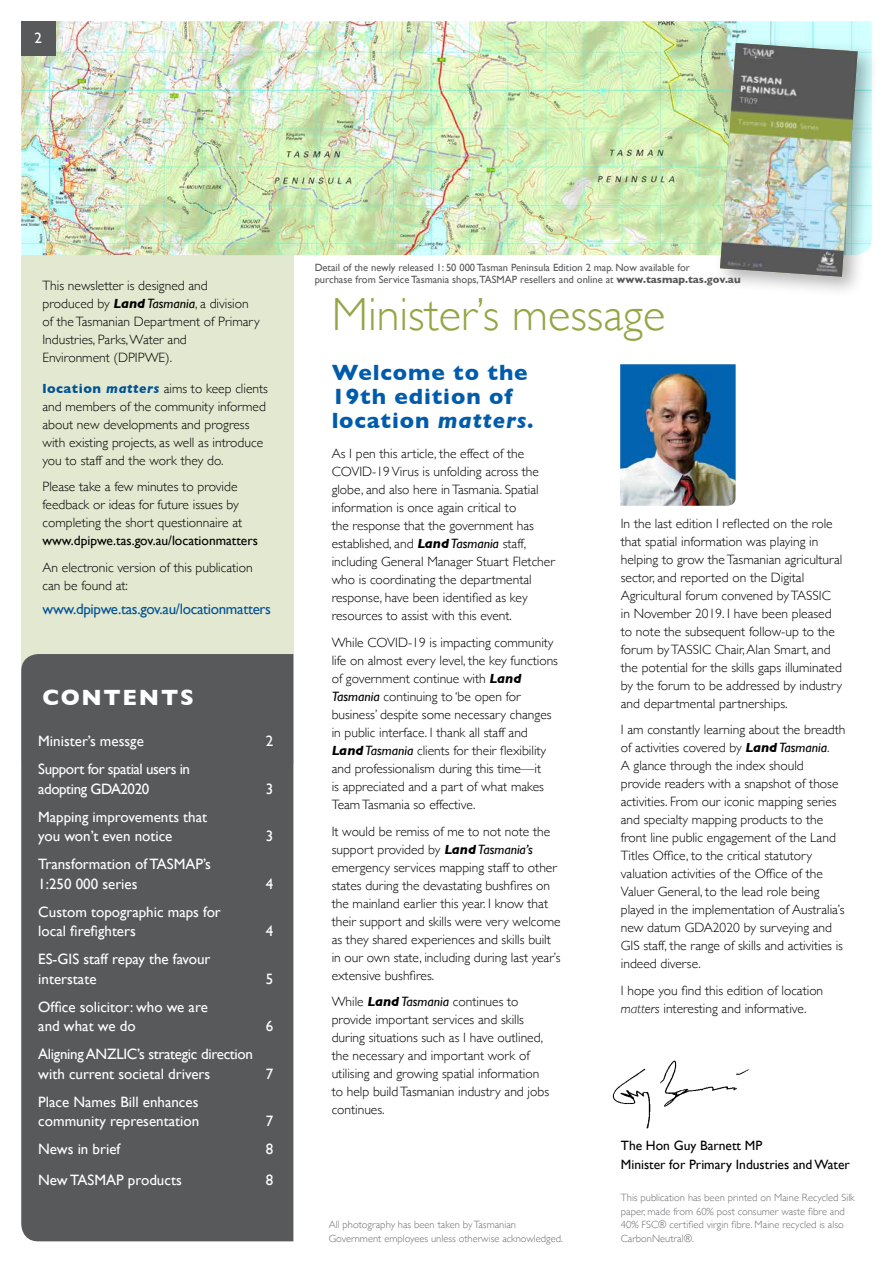
<style>
.page{position:relative;width:893px;height:1263px;background:#fff}
.page>*{position:absolute;margin:0;border:0;box-sizing:border-box;transform-origin:0 0}
.Intro{font:300 46.5px "Gill Sans";color:#94a545}
.text{font:700 22.5px/24px "Gill Sans";letter-spacing:.04em;color:#005cab}
.Intro-2{font:700 22.5px "Gill Sans";letter-spacing:.08em;color:#fff}
.contents{font:15px/19.5px "Gill Sans";color:#fff}
.contents-2{font:15px/19.5px "Gill Sans";letter-spacing:-.02em;color:#fff}
.contents-3{font:15px/19.5px "Gill Sans";letter-spacing:-.03em;color:#fff}
.Intro-3{font:15px "Gill Sans";letter-spacing:-.02em;color:#005295}
.text-2{font:300 13.5px/18px "Gill Sans";color:#000}
.Intro-4{font:300 13.5px/18px "Gill Sans";color:#000}
.Text{font:13.5px "Gill Sans";color:#000}
.text-3{font:300 10.5px/13.5px "Gill Sans";color:#6d6e71}
.Intro-5{font:10.5px/12px "Gill Sans";color:#58595b}
.s1{font-weight:700;font-style:italic}
.s2{font-weight:400;font-style:italic}
.s3{font-weight:700;color:#005295}
.s4{font-weight:700;font-style:italic;color:#005295}
.s5{font-weight:400}
.s6{font-weight:700}
.s7{font-style:italic}
</style>
<div class="page">
<div style="left:21px;top:255px;width:272px;height:508px;background:#e3e8d0"></div>
<div style="left:21px;top:654px;width:272px;height:587px;background:#58595b"></div>
<img style="left:21px;top:21px;width:851px;height:234px">
<div style="left:713px;top:36px;width:166px;height:262px;background:#000;opacity:.3"></div>
<img style="left:720px;top:43px;width:138px;height:234px">
<img style="left:620px;top:364px;width:116px;height:142px">
<img style="left:612px;top:1060px;width:138px;height:69px">
<div style="left:21px;top:21px;width:34px;height:34px;background:#58595b"></div>
<p class="contents" style="left:35px;top:28px;width:9px">2</p>
<p class="Intro-4" style="left:43px;top:276px;width:219px">This newsletter is designed and produced by <span class="s1">Land</span> <span class="s2">Tasmania</span>, a division of the Tasmanian Department of Primary<br>Industries, Parks, Water and<br>Environment (DPIPWE).</p>
<p class="text-2" style="left:43px;top:379px;width:227px"><span class="s3">location</span> <span class="s4">matters</span> aims to keep clients and members of the community informed about new developments and progress with existing projects, as well as introduce you to staff and the work they do.</p>
<p class="text-2" style="left:43px;top:477px;width:217px">Please take a few minutes to provide feedback or ideas for future issues by completing the short questionnaire at <span class="s5">www.dpipwe.tas.gov.au/locationmatters</span></p>
<p class="Intro-4" style="left:43px;top:558px;width:212px">An electronic version of this publication can be found at:</p>
<p class="Intro-3" style="left:43px;top:600px;width:230px">www.dpipwe.tas.gov.au/locationmatters</p>
<p class="Intro-2" style="left:43px;top:680px;width:153px">CONTENTS</p>
<p class="contents" style="left:38px;top:731px;width:107px">Minister’s messge</p>
<p class="contents" style="left:266px;top:731px;width:9px">2</p>
<p class="contents-3" style="left:38px;top:759px;width:153px">Support for spatial users in adopting GDA2020</p>
<p class="contents" style="left:266px;top:779px;width:9px">3</p>
<p class="contents" style="left:38px;top:807px;width:170px">Mapping improvements that you won’t even notice</p>
<p class="contents" style="left:38px;top:854px;width:174px">Transformation of TASMAP’s<br>1:250 000 series</p>
<p class="contents" style="left:38px;top:902px;width:184px">Custom topographic maps for local firefighters</p>
<p class="contents" style="left:38px;top:949px;width:174px">ES-GIS staff repay the favour interstate</p>
<p class="contents" style="left:38px;top:997px;width:171px">Office solicitor: who we are and what we do</p>
<p class="contents-2" style="left:38px;top:1044px;width:216px">Aligning ANZLIC’s strategic direction with current societal drivers</p>
<p class="contents" style="left:38px;top:1092px;width:162px">Place Names Bill enhances community representation</p>
<p class="contents" style="left:266px;top:826px;width:9px">3</p>
<p class="contents" style="left:266px;top:874px;width:9px">4</p>
<p class="contents" style="left:266px;top:921px;width:9px">4</p>
<p class="contents" style="left:266px;top:969px;width:9px">5</p>
<p class="contents" style="left:266px;top:1016px;width:9px">6</p>
<p class="contents" style="left:266px;top:1064px;width:9px">7</p>
<p class="contents" style="left:266px;top:1111px;width:9px">7</p>
<p class="contents" style="left:38px;top:1139px;width:84px">News in brief</p>
<p class="contents" style="left:266px;top:1139px;width:9px">8</p>
<p class="contents" style="left:38px;top:1170px;width:145px">New TASMAP products</p>
<p class="contents" style="left:266px;top:1170px;width:9px">8</p>
<p class="Intro-5" style="left:315px;top:261px;width:428px">Detail of the newly released 1: 50 000 Tasman Peninsula Edition 2 map. Now available for<br>purchase from Service Tasmania shops,TASMAP resellers and online at <span class="s6">www.tasmap.tas.gov.au</span></p>
<p class="Intro" style="left:332px;top:278px;width:335px">Minister’s message</p>
<p class="text" style="left:332px;top:360px;width:204px">Welcome to the<br>19th edition of location <span class="s7">matters.</span></p>
<p class="text-2" style="left:332px;top:444px;width:225px">As I pen this article, the effect of the COVID-19 Virus is unfolding across the globe, and also here in Tasmania. Spatial information is once again critical to<br>the response that the government has established, and <span class="s1">Land</span> <span class="s2">Tasmania</span> staff, including General Manager Stuart Fletcher who is coordinating the departmental response, have been identified as key resources to assist with this event.</p>
<p class="text-2" style="left:332px;top:633px;width:228px">While COVID-19 is impacting community life on almost every level, the key functions of government continue with <span class="s1">Land </span><span class="s2">Tasmania</span> continuing to ‘be open for business’ despite some necessary changes in public interface. I thank all staff and <span class="s1">Land</span> <span class="s2">Tasmania</span> clients for their flexibility and professionalism during this time—it<br>is appreciated and a part of what makes Team Tasmania so effective.</p>
<p class="text-2" style="left:332px;top:821px;width:231px">It would be remiss of me to not note the support provided by <span class="s1">Land</span> <span class="s2">Tasmania’s </span>emergency services mapping staff to other states during the devastating bushfires on the mainland earlier this year. I know that their support and skills were very welcome as they shared experiences and skills built in our own state, including during last year’s extensive bushfires.</p>
<p class="text-2" style="left:332px;top:992px;width:219px">While <span class="s1">Land</span> <span class="s2">Tasmania</span> continues to provide important services and skills during situations such as I have outlined, the necessary and important work of utilising and growing spatial information to help build Tasmanian industry and jobs continues.</p>
<p class="text-3" style="left:329px;top:1217px;width:236px">All photography has been taken by Tasmanian<br>Government employees unless otherwise acknowledged.</p>
<p class="text-2" style="left:621px;top:514px;width:223px">In the last edition I reflected on the role that spatial information was playing in helping to grow the Tasmanian agricultural sector, and reported on the Digital Agricultural forum convened by TASSIC in November 2019. I have been pleased to note the subsequent follow-up to the forum by TASSIC Chair, Alan Smart, and the potential for the skills gaps illuminated by the forum to be addressed by industry and departmental partnerships.</p>
<p class="text-2" style="left:621px;top:720px;width:226px">I am constantly learning about the breadth of activities covered by <span class="s1">Land</span> <span class="s2">Tasmania</span>.<br>A glance through the index should provide readers with a snapshot of those activities. From our iconic mapping series and specialty mapping products to the front line public engagement of the Land Titles Office, to the critical statutory valuation activities of the Office of the Valuer General, to the lead role being played in the implementation of Australia’s new datum GDA2020 by surveying and GIS staff, the range of skills and activities is indeed diverse.</p>
<p class="text-2" style="left:621px;top:981px;width:204px">I hope you find this edition of location <span class="s7">matters</span> interesting and informative.</p>
<p class="Text" style="left:621px;top:1137px;width:143px">The Hon Guy Barnett MP</p>
<p class="Text" style="left:621px;top:1157px;width:230px">Minister for Primary Industries and Water</p>
<p class="text-3" style="left:621px;top:1190px;width:235px">This publication has been printed on Maine Recycled Silk paper, made from 60% post consumer waste fibre and 40% FSC® certified virgin fibre. Maine recycled is also CarbonNeutral®.</p>
</div>
